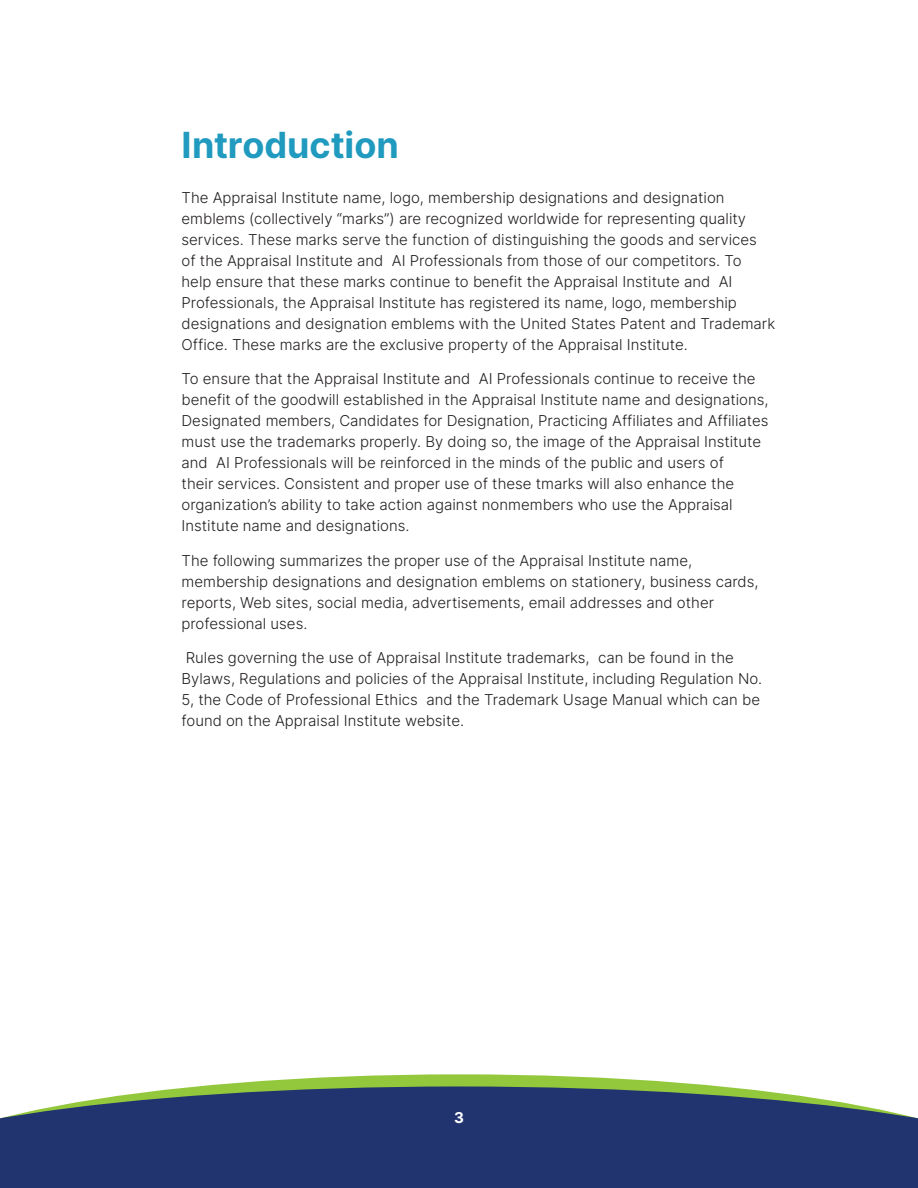
<style>
.page{position:relative;width:918px;height:1188px;background:#fff}
.page>*{position:absolute;margin:0;border:0;box-sizing:border-box;transform-origin:0 0}
.t1{font:36px "Inter";color:#209abe}
.t2{font:300 15px/21px "Inter";color:#231f20}
.t3{font:15px "Inter";color:#fff}
</style>
<div class="page">
<svg style="left:202px;top:1074px;width:514px;height:12px;fill:#94c83c"></svg>
<svg style="left:0;top:1086px;width:918px;height:102px;background:#334675"></svg>
<p class="t1" style="left:182px;top:119px;width:219px">Introduction</p>
<p class="t2" style="left:182px;top:186px;width:595px">The Appraisal Institute name, logo, membership designations and designation emblems (collectively “marks”) are recognized worldwide for representing quality services. These marks serve the function of distinguishing the goods and services<br>of the Appraisal Institute and AI Professionals from those of our competitors. To help ensure that these marks continue to benefit the Appraisal Institute and AI Professionals, the Appraisal Institute has registered its name, logo, membership designations and designation emblems with the United States Patent and Trademark Office. These marks are the exclusive property of the Appraisal Institute.</p>
<p class="t2" style="left:182px;top:368px;width:588px">To ensure that the Appraisal Institute and AI Professionals continue to receive the benefit of the goodwill established in the Appraisal Institute name and designations, Designated members, Candidates for Designation, Practicing Affiliates and Affiliates must use the trademarks properly. By doing so, the image of the Appraisal Institute and AI Professionals will be reinforced in the minds of the public and users of<br>their services. Consistent and proper use of these tmarks will also enhance the organization’s ability to take action against nonmembers who use the Appraisal Institute name and designations.</p>
<p class="t2" style="left:182px;top:549px;width:578px">The following summarizes the proper use of the Appraisal Institute name, membership designations and designation emblems on stationery, business cards, reports, Web sites, social media, advertisements, email addresses and other professional uses.</p>
<p class="t2" style="left:182px;top:647px;width:582px">Rules governing the use of Appraisal Institute trademarks, can be found in the Bylaws, Regulations and policies of the Appraisal Institute, including Regulation No.<br>5, the Code of Professional Ethics and the Trademark Usage Manual which can be found on the Appraisal Institute website.</p>
<p class="t3" style="left:454px;top:1106px;width:11px">3</p>
</div>
